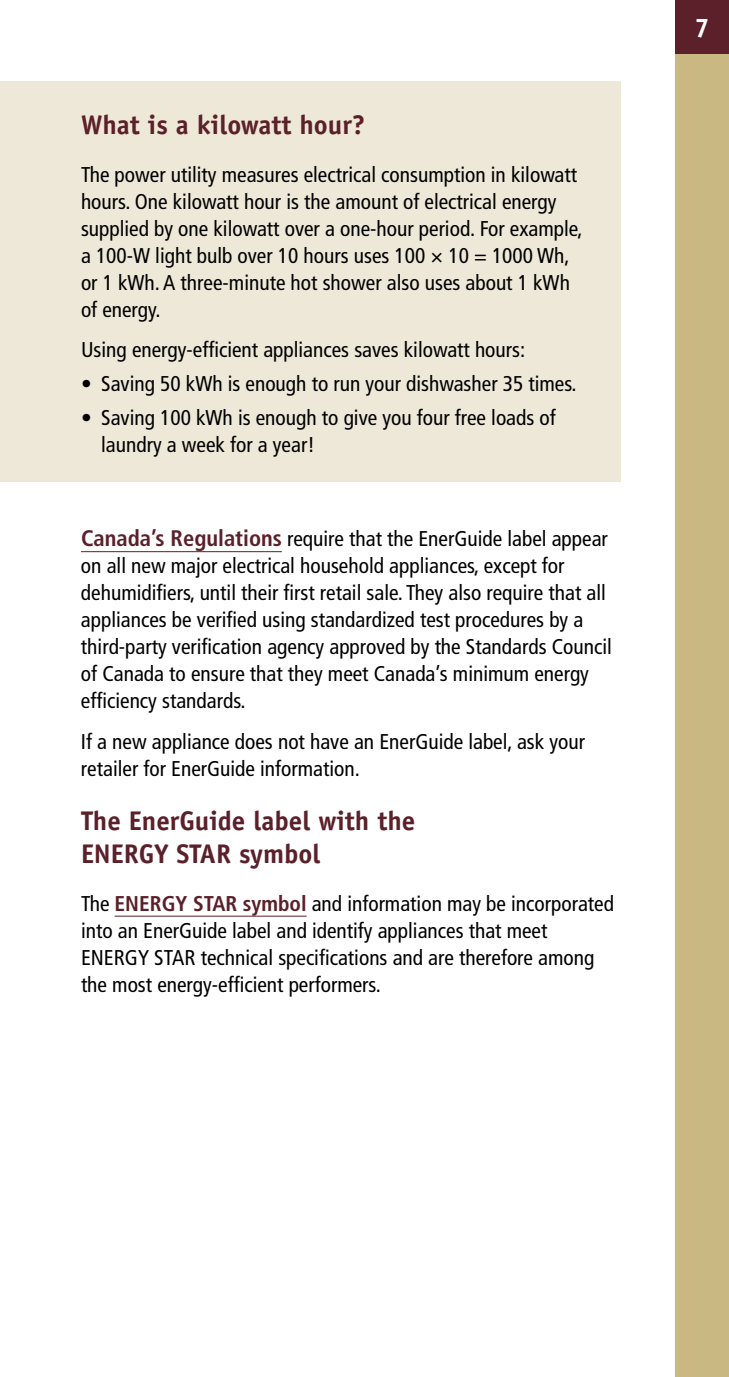
<style>
.page{position:relative;width:729px;height:1377px;background:#fff}
.page>*{position:absolute;margin:0;border:0;box-sizing:border-box;transform-origin:0 0}
.t1{font:700 27px/33.8px "Officina Sans Std";color:#5b2029}
.t2{font:700 27px "Officina Sans Std";color:#fff}
.t3{font:condensed 21.38px/27px "Frutiger LT Std";color:#000}
.s1{font-weight:700;font-size:22.5px;color:#5b2029}
.s2{font-weight:700;color:#5b2029}
</style>
<div class="page">
<div style="left:675px;top:0;width:54px;height:1377px;background:#c9b881"></div>
<div style="left:675px;top:0;width:54px;height:54px;background:#5b2029"></div>
<div style="left:0;top:81px;width:621px;height:400px;background:#eee8d8"></div>
<hr style="left:81px;top:551px;width:201px;height:1px;background:#5b2029">
<hr style="left:115px;top:916px;width:192px;height:1px;background:#5b2029">
<h3 class="t1" style="left:81px;top:108px;width:286px">What is a kilowatt hour?</h3>
<p class="t3" style="left:81px;top:161px;width:503px">The power utility measures electrical consumption in kilowatt hours. One kilowatt hour is the amount of electrical energy supplied by one kilowatt over a one-hour period. For example, a 100-W light bulb over 10 hours uses 100 × 10 = 1000 Wh, or 1 kWh. A three-minute hot shower also uses about 1 kWh of energy.</p>
<p class="t3" style="left:81px;top:336px;width:446px">Using energy-efficient appliances saves kilowatt hours:</p>
<p class="t3" style="left:81px;top:370px;width:497px">• Saving 50 kWh is enough to run your dishwasher 35 times.</p>
<p class="t3" style="left:101px;top:404px;width:456px;text-indent:-20px">• Saving 100 kWh is enough to give you four free loads of laundry a week for a year!</p>
<p class="t3" style="left:81px;top:525px;width:532px"><span class="s1">Canada’s Regulations</span> require that the EnerGuide label appear on all new major electrical household appliances, except for dehumidifiers, until their first retail sale. They also require that all appliances be verified using standardized test procedures by a third-party verification agency approved by the Standards Council of Canada to ensure that they meet Canada’s minimum energy efficiency standards.</p>
<p class="t3" style="left:81px;top:728px;width:506px">If a new appliance does not have an EnerGuide label, ask your retailer for EnerGuide information.</p>
<h3 class="t1" style="left:81px;top:803px;width:336px">The EnerGuide label with the<br>ENERGY STAR symbol</h3>
<p class="t3" style="left:81px;top:890px;width:535px">The <span class="s2">ENERGY STAR symbol</span> and information may be incorporated into an EnerGuide label and identify appliances that meet ENERGY STAR technical specifications and are therefore among the most energy-efficient performers.</p>
<p class="t2" style="left:694px;top:11px;width:17px">7</p>
</div>
